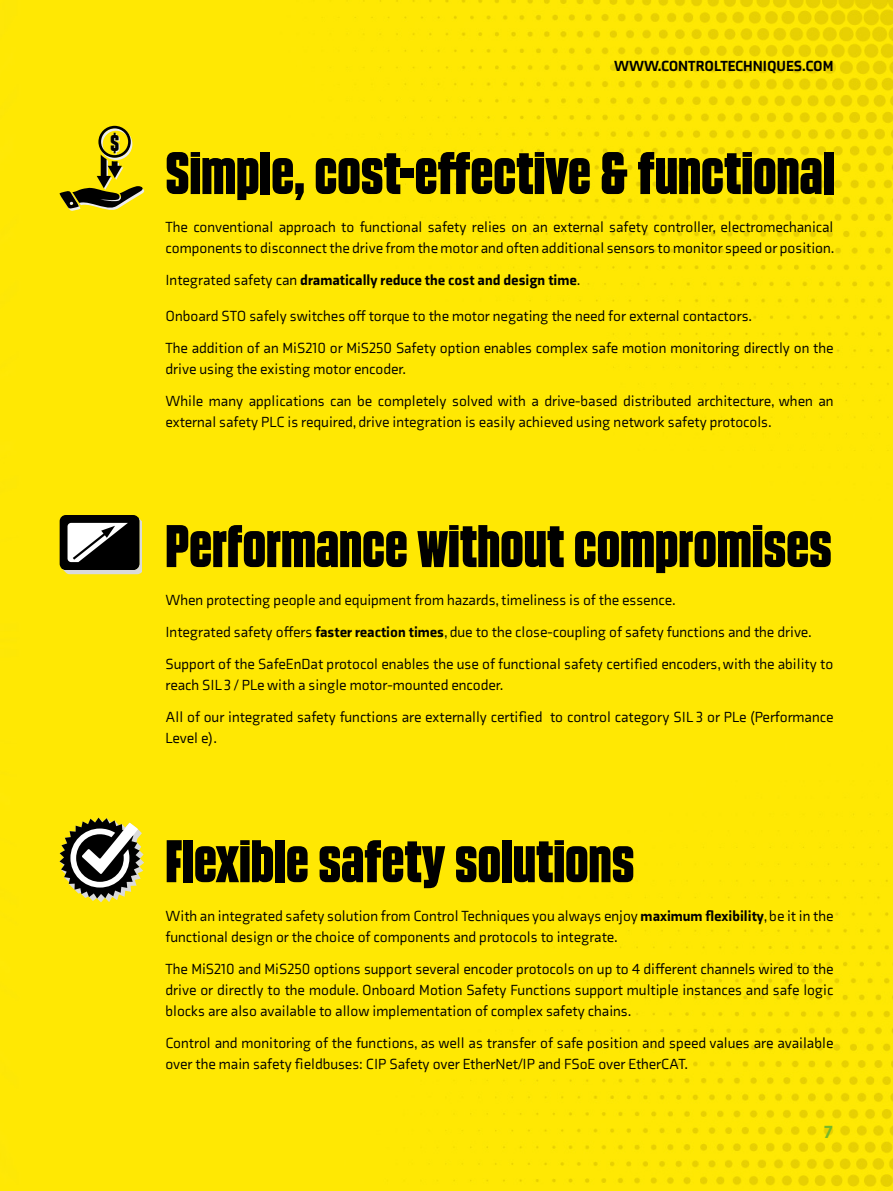
<style>
.page{position:relative;width:893px;height:1191px;background:#ffea00}
.page>*{position:absolute;margin:0;border:0;box-sizing:border-box;transform-origin:0 0}
.t1{font:60px "Blunt Con";color:#000}
.t2{font:22.8px "Blunt Con";color:#000}
.t3{font:900 18px "Axia";color:#76b82a}
.t4{font:15px/21px "Axia";color:#000}
.t5{font:900 15px "Axia";color:#000}
.s1{font-weight:400}
.s2{font-weight:900}
</style>
<div class="page">
<svg style="left:60px;top:515px;width:81px;height:59px;background:#565653"></svg>
<svg style="left:60px;top:817px;width:84px;height:85px"></svg>
<svg style="left:59px;top:186px;width:86px;height:25px"></svg>
<svg style="left:97px;top:126px;width:35px;height:64px"></svg>
<h2 class="t2" style="left:110px;top:133px;width:10px">$</h2>
<p class="t5" style="left:614px;top:56px;width:221px">WWW.CONTROLTECHNIQUES.COM</p>
<h1 class="t1" style="left:165px;top:146px;width:670px">Simple, cost-effective &amp; functional</h1>
<p class="t4" style="left:165px;top:216px;width:671px">The conventional approach to functional safety relies on an external safety controller, electromechanical components to disconnect the drive from the motor and often additional sensors to monitor speed or position.</p>
<p class="t5" style="left:165px;top:271px;width:417px"><span class="s1">Integrated safety can</span> dramatically reduce the cost and design time<span class="s1">.</span></p>
<p class="t4" style="left:165px;top:300px;width:669px;line-height:32px">Onboard STO safely switches off torque to the motor negating the need for external contactors.<br>The addition of an MiS210 or MiS250 Safety option enables complex safe motion monitoring directly on the</p>
<p class="t4" style="left:165px;top:353px;width:669px;line-height:32px">drive using the existing motor encoder.<br>While many applications can be completely solved with a drive-based distributed architecture, when an</p>
<p class="t4" style="left:165px;top:411px;width:608px">external safety PLC is required, drive integration is easily achieved using network safety protocols.</p>
<h1 class="t1" style="left:165px;top:519px;width:668px">Performance without compromises</h1>
<p class="t4" style="left:165px;top:584px;width:669px;line-height:32px">When protecting people and equipment from hazards, timeliness is of the essence.<br>Integrated safety offers <span class="s2">faster reaction times</span>, due to the close-coupling of safety functions and the drive.<br>Support of the SafeEnDat protocol enables the use of functional safety certified encoders, with the ability to</p>
<p class="t4" style="left:165px;top:669px;width:669px;line-height:32px">reach SIL 3 / PLe with a single motor-mounted encoder.<br>All of our integrated safety functions are externally certified to control category SIL 3 or PLe (Performance</p>
<p class="t4" style="left:165px;top:727px;width:53px">Level e).</p>
<h1 class="t1" style="left:165px;top:834px;width:470px">Flexible safety solutions</h1>
<p class="t4" style="left:165px;top:905px;width:669px">With an integrated safety solution from Control Techniques you always enjoy <span class="s2">maximum flexibility</span>, be it in the functional design or the choice of components and protocols to integrate.</p>
<p class="t4" style="left:165px;top:958px;width:669px;text-align:justify">The MiS210 and MiS250 options support several encoder protocols on up to 4 different channels wired to the drive or directly to the module. Onboard Motion Safety Functions support multiple instances and safe logic blocks are also available to allow implementation of complex safety chains.</p>
<p class="t4" style="left:165px;top:1032px;width:669px">Control and monitoring of the functions, as well as transfer of safe position and speed values are available over the main safety fieldbuses: CIP Safety over EtherNet/IP and FSoE over EtherCAT.</p>
<p class="t3" style="left:823px;top:1121px;width:12px">7</p>
</div>
